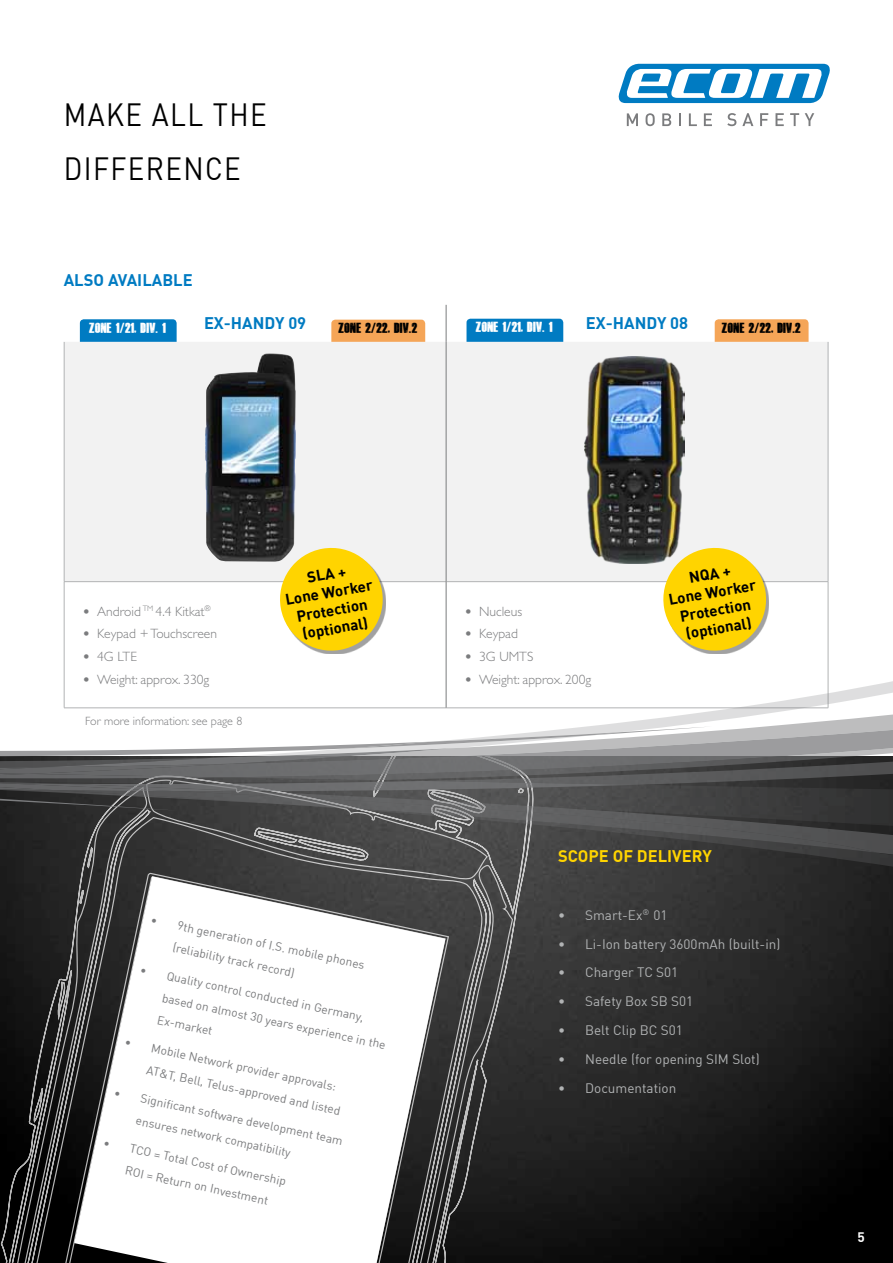
<style>
.page{position:relative;width:893px;height:1263px;background:#fff}
.page>*{position:absolute;margin:0;border:0;box-sizing:border-box;transform-origin:0 0}
.t1{font:31.5px/54px "DIN Offc";letter-spacing:.05em;color:#000;scale:.88 1}
.t2{font:700 16.5px "DIN Offc";color:#007bc2}
.t3{font:700 16.5px "DIN Offc";color:#ffd400}
.t4{font:700 15.15px/18.1px "DIN Offc";color:#000;text-align:center}
.t5{font:13.5px "DIN Offc";color:#b1b3b4}
.t6{font:300 13.5px "Gill Alt One";color:#7b7c7e}
.t7{font:700 13.5px "DIN Offc";color:#fff}
.t8{font:12px/22.5px "DIN Offc";color:#7b7c7e}
.t9{font:300 12px "Gill Alt One";color:#7b7c7e}
.t10{font:9.9px "Dead Kansas";letter-spacing:-.025em;color:#fff}
.t11{font:9.9px "Dead Kansas";letter-spacing:-.025em;color:#000}
.s1{font-family:"DIN Offc";font-weight:400}
</style>
<div class="page">
<div style="left:466px;top:319px;width:97px;height:30px;background:#007bc2;border-radius:4px"></div>
<div style="left:715px;top:319px;width:94px;height:31px;background:#f5a557;border-radius:4px"></div>
<div style="left:80px;top:319px;width:97px;height:31px;background:#007bc2;border-radius:4px"></div>
<div style="left:331px;top:320px;width:94px;height:30px;background:#f5a557;border-radius:4px"></div>
<div style="left:65px;top:342px;width:763px;height:239px;background:#f2f2f2"></div>
<svg style="left:65px;top:582px;width:763px;height:96px"></svg>
<hr style="left:64px;top:342px;width:1px;height:239px;background:#b1b3b4">
<hr style="left:828px;top:342px;width:1px;height:239px;background:#b1b3b4">
<hr style="left:64px;top:581px;width:382px;height:1px;background:#b1b3b4">
<hr style="left:64px;top:582px;width:1px;height:126px;background:#b1b3b4">
<hr style="left:446px;top:581px;width:382px;height:1px;background:#b1b3b4">
<hr style="left:828px;top:582px;width:1px;height:126px;background:#b1b3b4">
<hr style="left:446px;top:342px;width:1px;height:240px;background:#7b7c7e">
<hr style="left:446px;top:582px;width:1px;height:126px;background:#7b7c7e">
<hr style="left:446px;top:305px;width:1px;height:37px;background:#7b7c7e">
<img style="left:205px;top:353px;width:91px;height:209px">
<img style="left:584px;top:356px;width:101px;height:207px">
<img style="left:537px;top:869px;width:356px;height:394px">
<svg style="left:627px;top:113px;width:11px;height:13px"></svg>
<svg style="left:646px;top:113px;width:9px;height:13px"></svg>
<svg style="left:662px;top:113px;width:9px;height:13px"></svg>
<svg style="left:679px;top:113px;width:2px;height:13px"></svg>
<svg style="left:689px;top:113px;width:8px;height:13px"></svg>
<svg style="left:704px;top:113px;width:8px;height:13px"></svg>
<svg style="left:727px;top:113px;width:9px;height:13px"></svg>
<svg style="left:742px;top:113px;width:11px;height:13px"></svg>
<svg style="left:760px;top:113px;width:8px;height:13px"></svg>
<svg style="left:775px;top:113px;width:9px;height:13px"></svg>
<svg style="left:790px;top:113px;width:9px;height:13px"></svg>
<svg style="left:805px;top:113px;width:9px;height:13px"></svg>
<svg style="left:619px;top:64px;width:211px;height:39px"></svg>
<svg style="left:0;top:869px;width:537px;height:394px"></svg>
<svg style="left:63px;top:678px;width:830px;height:35px"></svg>
<svg style="left:0;top:856px;width:893px;height:13px;background:#3e3e3e"></svg>
<svg style="left:0;top:827px;width:893px;height:29px;background:#414141"></svg>
<svg style="left:0;top:827px;width:877px;height:26px;background:#484849"></svg>
<svg style="left:0;top:811px;width:893px;height:16px;background:#4a4a4a"></svg>
<svg style="left:677px;top:713px;width:216px;height:3px"></svg>
<svg style="left:0;top:716px;width:893px;height:95px"></svg>
<svg style="left:276px;top:544px;width:111px;height:111px"></svg>
<svg style="left:659px;top:544px;width:111px;height:111px"></svg>
<svg style="left:148px;top:1010px;width:17px;height:15px"></svg>
<h1 class="t1" style="left:64px;top:87px;width:232px">make all the di fference</h1>
<h2 class="t2" style="left:64px;top:269px;width:130px">ALSO AVAILABLE</h2>
<p class="t10" style="left:89px;top:322px;width:79px">ZONE 1/21, DIV. 1</p>
<h2 class="t2" style="left:204px;top:313px;width:104px">EX-HANDY 09</h2>
<p class="t11" style="left:339px;top:323px;width:80px">ZONE 2/22, DIV.2</p>
<p class="t10" style="left:476px;top:322px;width:79px">ZONE 1/21, DIV. 1</p>
<h2 class="t2" style="left:586px;top:313px;width:104px">EX-HANDY 08</h2>
<p class="t11" style="left:722px;top:323px;width:80px">ZONE 2/22, DIV.2</p>
<p class="t6" style="left:83px;top:603px;width:130px"><span class="s1">•</span> Android <sup>TM</sup> 4.4 Kitkat<sup>®</sup></p>
<p class="t6" style="left:83px;top:626px;width:136px"><span class="s1">•</span> Keypad + Touchscreen</p>
<p class="t6" style="left:83px;top:649px;width:56px"><span class="s1">•</span> 4G LTE</p>
<p class="t6" style="left:83px;top:672px;width:128px"><span class="s1">•</span> Weight: approx. 330g</p>
<p class="t9" style="left:85px;top:714px;width:159px">For more information: see page 8</p>
<p class="t4" style="left:281px;top:572px;width:93px;rotate:-10deg">SLA +<br>LONE WORKER<br>PROTECTION (OPTIONAL)</p>
<p class="t4" style="left:664px;top:572px;width:93px;rotate:-10deg">NQA +<br>LONE WORKER<br>PROTECTION (OPTIONAL)</p>
<p class="t6" style="left:465px;top:603px;width:59px"><span class="s1">•</span> Nucleus</p>
<p class="t6" style="left:465px;top:626px;width:55px"><span class="s1">•</span> Keypad</p>
<p class="t6" style="left:465px;top:649px;width:70px"><span class="s1">•</span> 3G UMTS</p>
<p class="t6" style="left:465px;top:672px;width:128px"><span class="s1">•</span> Weight: approx. 200g</p>
<h2 class="t3" style="left:558px;top:845px;width:155px">SCOPE OF DELIVERY</h2>
<p class="t8" style="left:180px;top:914px;width:194px;text-indent:-27px;rotate:12deg">• 9th generation ofI.S. m obile phones (reliability track record)</p>
<p class="t8" style="left:143px;top:958px;width:230px;rotate:12deg">• Quality controlconducted in Germ any,</p>
<p class="t8" style="left:165px;top:986px;width:231px;rotate:12deg">based on almost30 years experience in the</p>
<p class="t8" style="left:167px;top:1010px;width:53px;rotate:12deg">x-market</p>
<p class="t8" style="left:128px;top:1031px;width:217px;rotate:12deg">• Mobile Network providerapprovals:<br>AT</p>
<p class="t8" style="left:162px;top:1061px;width:186px;rotate:12deg">&amp;T, Bell, Telus-approved and listed</p>
<p class="t8" style="left:143px;top:1087px;width:208px;text-indent:-27px;rotate:12deg">• Signifi cant software development team ensures network com patibility</p>
<p class="t8" style="left:106px;top:1131px;width:189px;rotate:12deg">• TCO = TotalCostofOwnership<br>RO</p>
<p class="t8" style="left:143px;top:1162px;width:134px;rotate:12deg">I = Return on Investm ent</p>
<p class="t5" style="left:558px;top:906px;width:111px">• Smart-Ex<sup>®</sup> 01</p>
<p class="t5" style="left:558px;top:935px;width:224px">• Li-Ion battery 3600mAh (built-in)</p>
<p class="t5" style="left:558px;top:964px;width:122px">• Charger TC S01</p>
<p class="t5" style="left:558px;top:993px;width:137px">• Safety Box SB S01</p>
<p class="t5" style="left:558px;top:1022px;width:126px">• Belt Clip BC S01</p>
<p class="t5" style="left:558px;top:1051px;width:203px">• Needle (for opening SIM Slot)</p>
<p class="t5" style="left:558px;top:1080px;width:120px">• Documentation</p>
<p class="t7" style="left:857px;top:1228px;width:9px">5</p>
</div>
